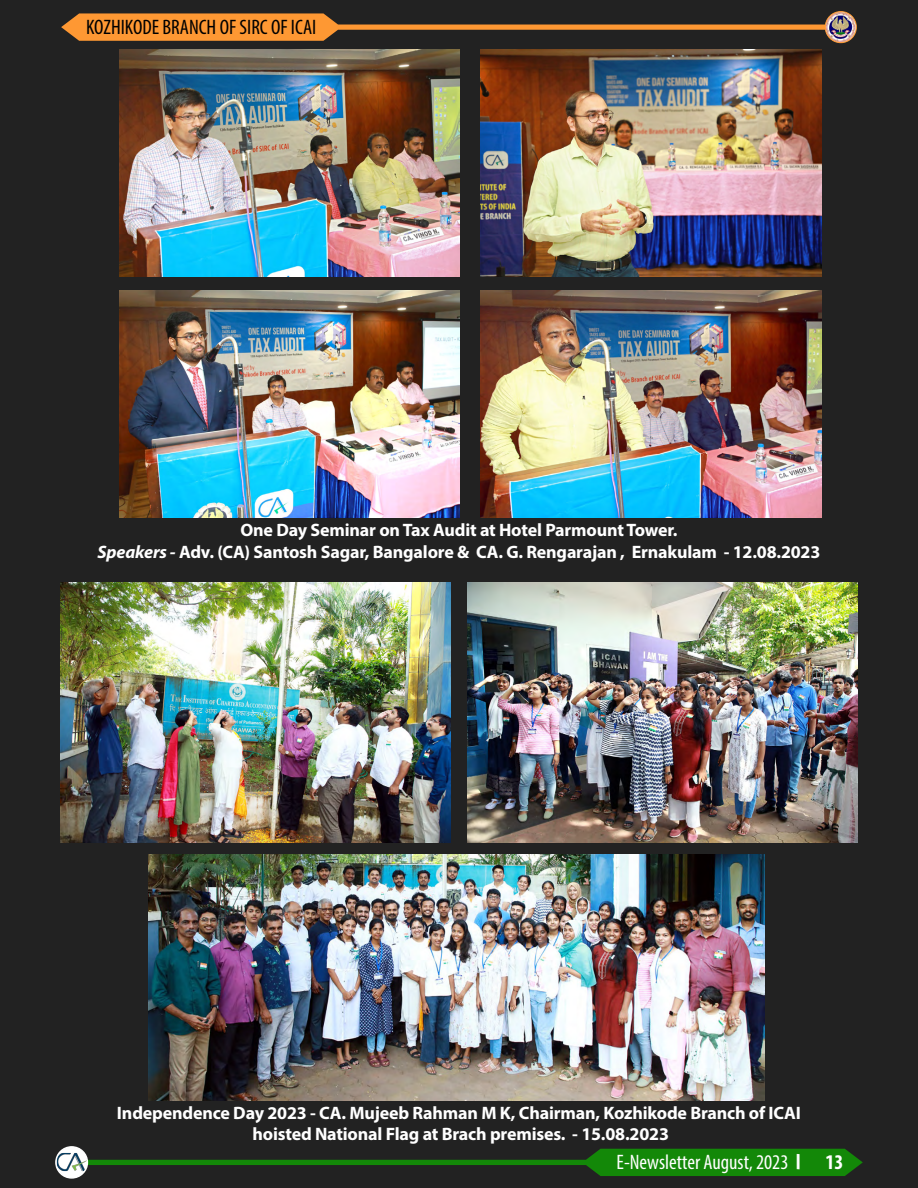
<style>
.page{position:relative;width:918px;height:1188px;background:#222}
.page>*{position:absolute;margin:0;border:0;box-sizing:border-box;transform-origin:0 0}
.t1{font:condensed 21px "Myriad Pro";color:#000}
.t2{font:condensed 21px "Myriad Pro";color:#fff}
.t3{font:700 18px/21.6px "Myriad Pro";letter-spacing:-.01em;color:#fff;text-align:center}
.s1{font-style:italic}
.s2{font-family:"Mosk Bold 700";font-stretch:normal}
.s3{font-weight:700}
</style>
<div class="page">
<svg style="left:61px;top:13px;width:765px;height:28px"></svg>
<img style="left:826px;top:12px;width:30px;height:30px">
<div style="left:825px;top:11px;width:32px;height:32px;border:1px solid #fe9833;border-radius:50%"></div>
<svg style="left:80px;top:1149px;width:783px;height:27px"></svg>
<div style="left:56px;top:1147px;width:31px;height:31px;background:#fff;border-radius:50%"></div>
<img style="left:57px;top:1153px;width:30px;height:18px">
<div style="left:55px;top:1146px;width:33px;height:33px;border:1px solid #fff;border-radius:50%"></div>
<img style="left:119px;top:49px;width:341px;height:227px">
<img style="left:481px;top:49px;width:340px;height:227px">
<img style="left:119px;top:290px;width:341px;height:227px">
<img style="left:481px;top:290px;width:340px;height:227px">
<img style="left:148px;top:854px;width:617px;height:247px">
<img style="left:467px;top:583px;width:390px;height:259px">
<img style="left:61px;top:583px;width:390px;height:259px">
<p class="t1" style="left:86px;top:14px;width:232px">KOZHIKODE BRANCH OF SIRC OF ICAI</p>
<p class="t3" style="left:98px;top:519px;width:724px">One Day Seminar on Tax Audit at Hotel Parmount Tower.<br><span class="s1">Speakers -</span> Adv. (CA) Santosh Sagar, Bangalore &amp; CA. G. Rengarajan , Ernakulam - 12.08.2023</p>
<p class="t3" style="left:117px;top:1101px;width:683px">Independence Day 2023 - CA. Mujeeb Rahman M K, Chairman, Kozhikode Branch of ICAI hoisted National Flag at Brach premises. - 15.08.2023</p>
<p class="t2" style="left:617px;top:1149px;width:228px">E-Newsletter August, 2023 <span class="s2">|</span> <span class="s3">13</span></p>
</div>
